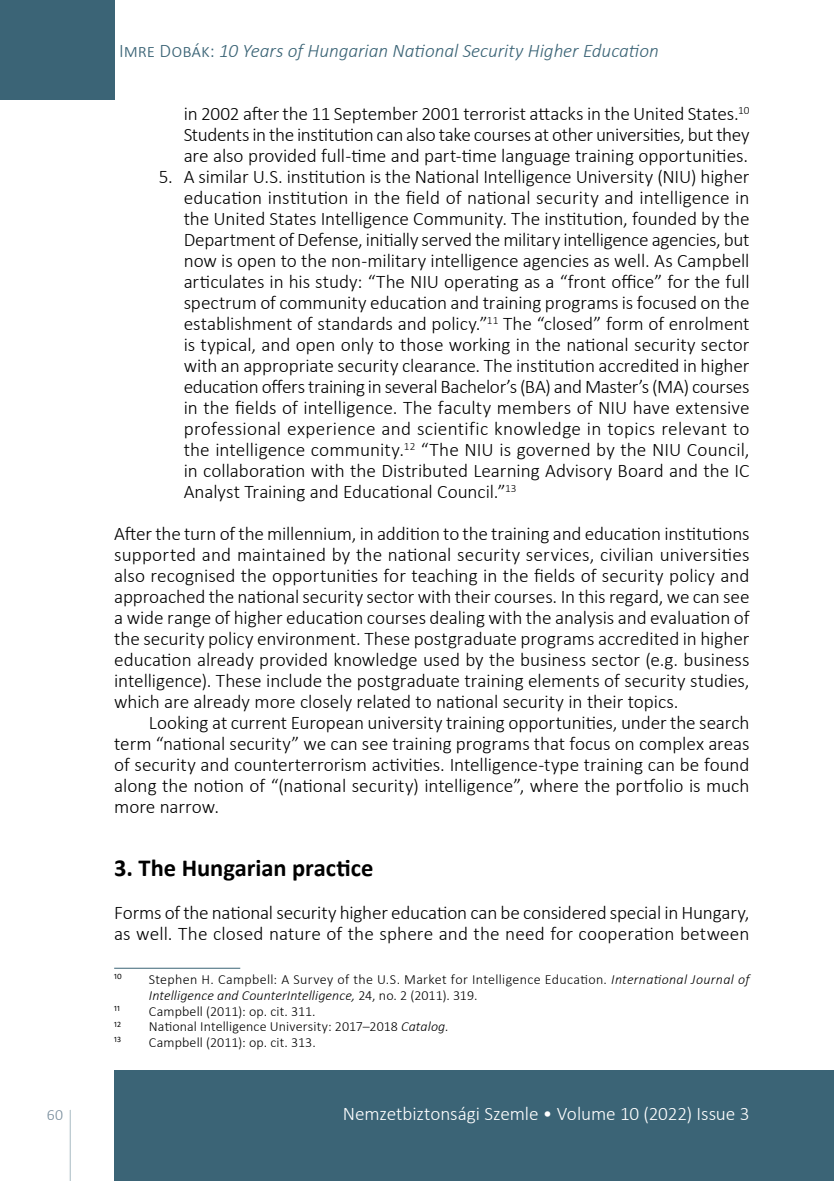
<style>
.page{position:relative;width:834px;height:1181px;background:#fff}
.page>*{position:absolute;margin:0;border:0;box-sizing:border-box;transform-origin:0 0}
.t1{font:700 24.5px "Calibri";color:#000}
.t2{font:300 19.25px/21px "Calibri";letter-spacing:-.005em;color:#000;text-align:justify}
.t3{font:italic 300 19.25px "Calibri";letter-spacing:-.005em;color:#3b6476}
.t4{font:300 19.25px "Calibri";letter-spacing:-.005em;color:#fff}
.t5{font:300 15.75px "Calibri";color:#778c9b}
.t6{font:300 14px/15.8px "Calibri";letter-spacing:.015em;color:#000}
.t7{font:8.22px "Calibri";letter-spacing:.01em;color:#000}
.s1{font-style:normal}
.s2{font-style:italic}
</style>
<div class="page">
<svg style="left:69px;top:1110px;width:2px;height:71px"></svg>
<div style="left:0;top:0;width:114px;height:99px;background:#3b6476"></div>
<div style="left:114px;top:1070px;width:719px;height:111px;background:#3b6476"></div>
<hr style="left:833px;top:1070px;width:1px;height:111px;background:#3b6476">
<hr style="left:114px;top:968px;width:126px;height:1px;background:#3b6476">
<p class="t3" style="left:119px;top:39px;width:541px"><span class="s1">Imre Dobák:</span> 10 Years of Hungarian National Security Higher Education</p>
<p class="t2" style="left:184px;top:103px;width:567px">in 2002 after the 11 September 2001 terrorist attacks in the United States.<sup>10<br></sup>Students in the institution can also take courses at other universities, but they are also provided full-time and part-time language training opportunities.</p>
<p class="t2" style="left:184px;top:166px;width:567px;text-indent:-25px">5. A similar U.S. institution is the National Intelligence University (NIU) higher education institution in the field of national security and intelligence in the United States Intelligence Community. The institution, founded by the Department of Defense, initially served the military intelligence agencies, but now is open to the non-military intelligence agencies as well. As Campbell articulates in his study: “The NIU operating as a “front office” for the full spectrum of community education and training programs is focused on the establishment of standards and policy.”<sup>11</sup> The “closed” form of enrolment is typical, and open only to those working in the national security sector with an appropriate security clearance. The institution accredited in higher education offers training in several Bachelor’s (BA) and Master’s (MA) courses in the fields of intelligence. The faculty members of NIU have extensive professional experience and scientific knowledge in topics relevant to the intelligence community.<sup>12</sup> “The NIU is governed by the NIU Council, in collaboration with the Distributed Learning Advisory Board and the IC Analyst Training and Educational Council.”<sup>13</sup></p>
<p class="t2" style="left:114px;top:523px;width:636px">After the turn of the millennium, in addition to the training and education institutions supported and maintained by the national security services, civilian universities also recognised the opportunities for teaching in the fields of security policy and approached the national security sector with their courses. In this regard, we can see a wide range of higher education courses dealing with the analysis and evaluation of the security policy environment. These postgraduate programs accredited in higher education already provided knowledge used by the business sector (e.g. business intelligence). These include the postgraduate training elements of security studies, which are already more closely related to national security in their topics.</p>
<p class="t2" style="left:114px;top:712px;width:636px;text-indent:35px">Looking at current European university training opportunities, under the search term “national security” we can see training programs that focus on complex areas of security and counterterrorism activities. Intelligence-type training can be found along the notion of “(national security) intelligence”, where the portfolio is much more narrow.</p>
<p class="t1" style="left:114px;top:851px;width:261px">3. The Hungarian practice</p>
<p class="t2" style="left:114px;top:901px;width:636px">Forms of the national security higher education can be considered special in Hungary, as well. The closed nature of the sphere and the need for cooperation between</p>
<p class="t7" style="left:114px;top:971px;width:9px">10</p>
<p class="t6" style="left:149px;top:971px;width:602px">Stephen H. Campbell: A Survey of the U.S. Market for Intelligence Education. <span class="s2">International Journal of<br>Intelligence and CounterIntelligence,</span> 24, no. 2 (2011). 319.</p>
<p class="t7" style="left:114px;top:1002px;width:7px">11</p>
<p class="t6" style="left:149px;top:1003px;width:168px">Campbell (2011): op. cit. 311.</p>
<p class="t7" style="left:114px;top:1018px;width:8px">12</p>
<p class="t6" style="left:149px;top:1018px;width:301px">National Intelligence University: 2017–2018 <span class="s2">Catalog.</span></p>
<p class="t7" style="left:114px;top:1034px;width:8px">13</p>
<p class="t6" style="left:149px;top:1034px;width:168px">Campbell (2011): op. cit. 313.</p>
<p class="t5" style="left:47px;top:1105px;width:18px">60</p>
<p class="t4" style="left:343px;top:1102px;width:408px">Nemzetbiztonsági Szemle • Volume 10 (2022) Issue 3</p>
</div>
